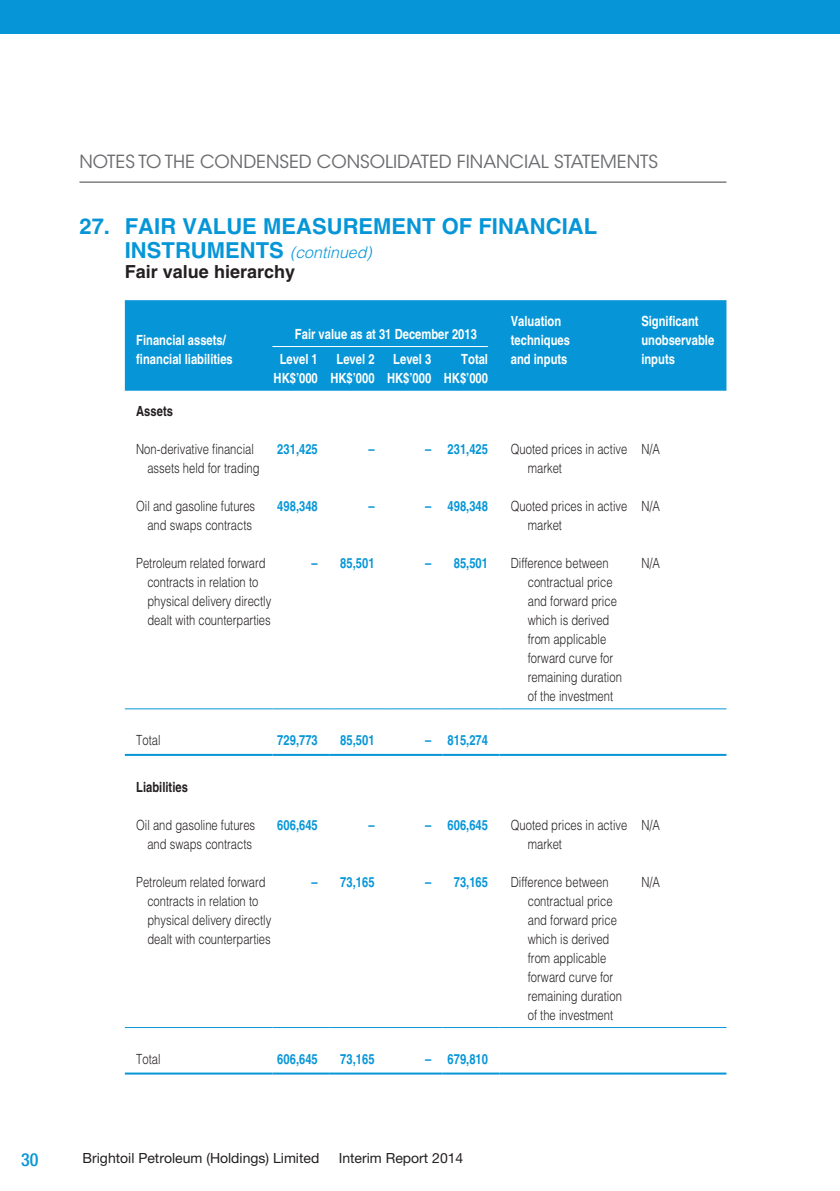
<style>
.page{position:relative;width:840px;height:1191px;background:#fff}
.page>*{position:absolute;margin:0;border:0;box-sizing:border-box;transform-origin:0 0}
._01_H1{font:700 22px/24px "Helvetica LT Std";color:#0696d7}
.t1{font:18px "ITC Avant Garde Std";color:#6c6d70}
._02_H2{font:700 18px "Helvetica LT Std";color:#231f20}
.t2{font:500 condensed 18px "Helvetica Neue LT Std";color:#0696d7}
._50_Table_txt{font:300 14px/19px "Helvetica LT Std";color:#231f20;scale:.8 1}
._50_Table_txt-2{font:700 14px "Helvetica LT Std";color:#fff;scale:.8 1}
._50_Table_txt-3{font:700 14px "Helvetica LT Std";color:#0696d7;scale:.8 1}
.t3{font:14px "Helvetica Neue LT Std";color:#231f20}
._50_Table_txt-4{font:700 14px "Helvetica LT Std";color:#231f20;scale:.8 1}
.s1{font-weight:300;font-style:italic;font-size:16px}
</style>
<div class="page">
<div style="left:0;top:0;width:839px;height:34px;background:#0696d7"></div>
<hr style="left:79px;top:181px;width:647px;height:2px;background:#6c6d70">
<div style="left:125px;top:300px;width:601px;height:91px;background:#0696d7"></div>
<hr style="left:272px;top:346px;width:216px;height:1px;background:#fff">
<hr style="left:125px;top:708px;width:147px;height:1px;background:#0696d7">
<hr style="left:272px;top:708px;width:57px;height:1px;background:#0696d7">
<hr style="left:329px;top:708px;width:57px;height:1px;background:#0696d7">
<hr style="left:386px;top:708px;width:56px;height:1px;background:#0696d7">
<hr style="left:442px;top:708px;width:57px;height:1px;background:#0696d7">
<hr style="left:499px;top:708px;width:130px;height:1px;background:#0696d7">
<hr style="left:629px;top:708px;width:97px;height:1px;background:#0696d7">
<hr style="left:125px;top:754px;width:147px;height:2px;background:#0696d7">
<hr style="left:272px;top:754px;width:57px;height:2px;background:#0696d7">
<hr style="left:329px;top:754px;width:57px;height:2px;background:#0696d7">
<hr style="left:386px;top:754px;width:56px;height:2px;background:#0696d7">
<hr style="left:442px;top:754px;width:57px;height:2px;background:#0696d7">
<hr style="left:499px;top:754px;width:130px;height:2px;background:#0696d7">
<hr style="left:629px;top:754px;width:97px;height:2px;background:#0696d7">
<hr style="left:125px;top:1027px;width:147px;height:1px;background:#0696d7">
<hr style="left:272px;top:1027px;width:57px;height:1px;background:#0696d7">
<hr style="left:329px;top:1027px;width:57px;height:1px;background:#0696d7">
<hr style="left:386px;top:1027px;width:56px;height:1px;background:#0696d7">
<hr style="left:442px;top:1027px;width:57px;height:1px;background:#0696d7">
<hr style="left:499px;top:1027px;width:130px;height:1px;background:#0696d7">
<hr style="left:629px;top:1027px;width:97px;height:1px;background:#0696d7">
<hr style="left:125px;top:1072px;width:147px;height:2px;background:#0696d7">
<hr style="left:272px;top:1072px;width:57px;height:2px;background:#0696d7">
<hr style="left:329px;top:1072px;width:57px;height:2px;background:#0696d7">
<hr style="left:386px;top:1072px;width:56px;height:2px;background:#0696d7">
<hr style="left:442px;top:1072px;width:57px;height:2px;background:#0696d7">
<hr style="left:499px;top:1072px;width:130px;height:2px;background:#0696d7">
<hr style="left:629px;top:1072px;width:97px;height:2px;background:#0696d7">
<p class="t1" style="left:79px;top:151px;width:580px">NOTES TO THE CONDENSED CONSOLIDATED FINANCIAL STATEMENTS</p>
<p class="_01_H1" style="left:125px;top:214px;width:473px;text-indent:-45px">27. FAIR VALUE MEASUREMENT OF FINANCIAL<br>INSTRUMENTS <span class="s1">(continued)</span></p>
<p class="_02_H2" style="left:125px;top:260px;width:172px">Fair value hierarchy</p>
<p class="_50_Table_txt-2" style="left:136px;top:331px;width:114px">Financial assets/</p>
<p class="_50_Table_txt-2" style="left:136px;top:350px;width:122px">financial liabilities</p>
<p class="_50_Table_txt-4" style="left:136px;top:402px;width:47px">Assets</p>
<p class="_50_Table_txt" style="left:136px;top:439px;width:149px">Non-derivative financial</p>
<p class="_50_Table_txt" style="left:147px;top:458px;width:142px">assets held for trading</p>
<p class="_50_Table_txt" style="left:136px;top:496px;width:150px">Oil and gasoline futures</p>
<p class="_50_Table_txt" style="left:147px;top:515px;width:132px">and swaps contracts</p>
<p class="_50_Table_txt-2" style="left:641px;top:312px;width:73px">Significant</p>
<p class="_50_Table_txt-2" style="left:641px;top:331px;width:93px">unobservable</p>
<p class="_50_Table_txt-2" style="left:510px;top:312px;width:65px">Valuation</p>
<p class="_50_Table_txt-2" style="left:510px;top:331px;width:75px">techniques</p>
<p class="_50_Table_txt-2" style="left:510px;top:350px;width:72px">and inputs</p>
<p class="_50_Table_txt-2" style="left:295px;top:325px;width:229px">Fair value as at 31 December 2013</p>
<p class="_50_Table_txt-2" style="left:280px;top:350px;width:49px">Level 1</p>
<p class="_50_Table_txt-2" style="left:336px;top:350px;width:49px">Level 2</p>
<p class="_50_Table_txt-2" style="left:393px;top:350px;width:49px">Level 3</p>
<p class="_50_Table_txt-2" style="left:461px;top:350px;width:35px">Total</p>
<p class="_50_Table_txt-2" style="left:641px;top:350px;width:43px">inputs</p>
<p class="_50_Table_txt-2" style="left:273px;top:369px;width:57px">HK$’000</p>
<p class="_50_Table_txt-2" style="left:330px;top:369px;width:57px">HK$’000</p>
<p class="_50_Table_txt-2" style="left:387px;top:369px;width:57px">HK$’000</p>
<p class="_50_Table_txt-2" style="left:443px;top:369px;width:57px">HK$’000</p>
<p class="_50_Table_txt-3" style="left:277px;top:440px;width:52px">231,425</p>
<p class="_50_Table_txt-3" style="left:368px;top:440px;width:9px">–</p>
<p class="_50_Table_txt-3" style="left:425px;top:440px;width:9px">–</p>
<p class="_50_Table_txt-3" style="left:447px;top:440px;width:52px">231,425</p>
<p class="_50_Table_txt" style="left:527px;top:439px;width:126px;text-indent:-17px">Quoted prices in active market</p>
<p class="_50_Table_txt" style="left:641px;top:439px;width:25px">N/A</p>
<p class="_50_Table_txt-3" style="left:277px;top:497px;width:52px">498,348</p>
<p class="_50_Table_txt-3" style="left:368px;top:497px;width:9px">–</p>
<p class="_50_Table_txt-3" style="left:425px;top:497px;width:9px">–</p>
<p class="_50_Table_txt-3" style="left:447px;top:497px;width:52px">498,348</p>
<p class="_50_Table_txt" style="left:527px;top:496px;width:126px;text-indent:-17px">Quoted prices in active market</p>
<p class="_50_Table_txt" style="left:641px;top:496px;width:25px">N/A</p>
<p class="_50_Table_txt" style="left:136px;top:553px;width:163px">Petroleum related forward</p>
<p class="_50_Table_txt" style="left:147px;top:572px;width:140px">contracts in relation to</p>
<p class="_50_Table_txt" style="left:147px;top:591px;width:156px">physical delivery directly</p>
<p class="_50_Table_txt" style="left:147px;top:610px;width:156px">dealt with counterparties</p>
<p class="_50_Table_txt-3" style="left:311px;top:554px;width:9px">–</p>
<p class="_50_Table_txt-3" style="left:340px;top:554px;width:44px">85,501</p>
<p class="_50_Table_txt-3" style="left:425px;top:554px;width:9px">–</p>
<p class="_50_Table_txt-3" style="left:453px;top:554px;width:44px">85,501</p>
<p class="_50_Table_txt" style="left:527px;top:553px;width:119px;text-indent:-17px">Difference between contractual price and forward price which is derived from applicable forward curve for remaining duration of the investment</p>
<p class="_50_Table_txt" style="left:641px;top:553px;width:25px">N/A</p>
<p class="_50_Table_txt" style="left:136px;top:730px;width:32px">Total</p>
<p class="_50_Table_txt-3" style="left:277px;top:731px;width:52px">729,773</p>
<p class="_50_Table_txt-3" style="left:340px;top:731px;width:44px">85,501</p>
<p class="_50_Table_txt-3" style="left:425px;top:731px;width:9px">–</p>
<p class="_50_Table_txt-3" style="left:447px;top:731px;width:52px">815,274</p>
<p class="_50_Table_txt-4" style="left:136px;top:778px;width:66px">Liabilities</p>
<p class="_50_Table_txt" style="left:136px;top:815px;width:150px">Oil and gasoline futures</p>
<p class="_50_Table_txt" style="left:147px;top:834px;width:132px">and swaps contracts</p>
<p class="_50_Table_txt-3" style="left:277px;top:816px;width:52px">606,645</p>
<p class="_50_Table_txt-3" style="left:368px;top:816px;width:9px">–</p>
<p class="_50_Table_txt-3" style="left:425px;top:816px;width:9px">–</p>
<p class="_50_Table_txt-3" style="left:447px;top:816px;width:52px">606,645</p>
<p class="_50_Table_txt" style="left:527px;top:815px;width:126px;text-indent:-17px">Quoted prices in active market</p>
<p class="_50_Table_txt" style="left:641px;top:815px;width:25px">N/A</p>
<p class="_50_Table_txt" style="left:136px;top:872px;width:163px">Petroleum related forward</p>
<p class="_50_Table_txt" style="left:147px;top:891px;width:140px">contracts in relation to</p>
<p class="_50_Table_txt" style="left:147px;top:910px;width:156px">physical delivery directly</p>
<p class="_50_Table_txt" style="left:147px;top:929px;width:156px">dealt with counterparties</p>
<p class="_50_Table_txt-3" style="left:311px;top:873px;width:9px">–</p>
<p class="_50_Table_txt-3" style="left:340px;top:873px;width:44px">73,165</p>
<p class="_50_Table_txt-3" style="left:425px;top:873px;width:9px">–</p>
<p class="_50_Table_txt-3" style="left:453px;top:873px;width:44px">73,165</p>
<p class="_50_Table_txt" style="left:527px;top:872px;width:119px;text-indent:-17px">Difference between contractual price and forward price which is derived from applicable forward curve for remaining duration of the investment</p>
<p class="_50_Table_txt" style="left:641px;top:872px;width:25px">N/A</p>
<p class="_50_Table_txt" style="left:136px;top:1049px;width:32px">Total</p>
<p class="_50_Table_txt-3" style="left:277px;top:1050px;width:52px">606,645</p>
<p class="_50_Table_txt-3" style="left:340px;top:1050px;width:44px">73,165</p>
<p class="_50_Table_txt-3" style="left:425px;top:1050px;width:9px">–</p>
<p class="_50_Table_txt-3" style="left:447px;top:1050px;width:52px">679,810</p>
<p class="t2" style="left:21px;top:1149px;width:19px">30</p>
<p class="t3" style="left:82px;top:1149px;width:238px">Brightoil Petroleum (Holdings) Limited</p>
<p class="t3" style="left:338px;top:1149px;width:126px">Interim Report 2014</p>
</div>
